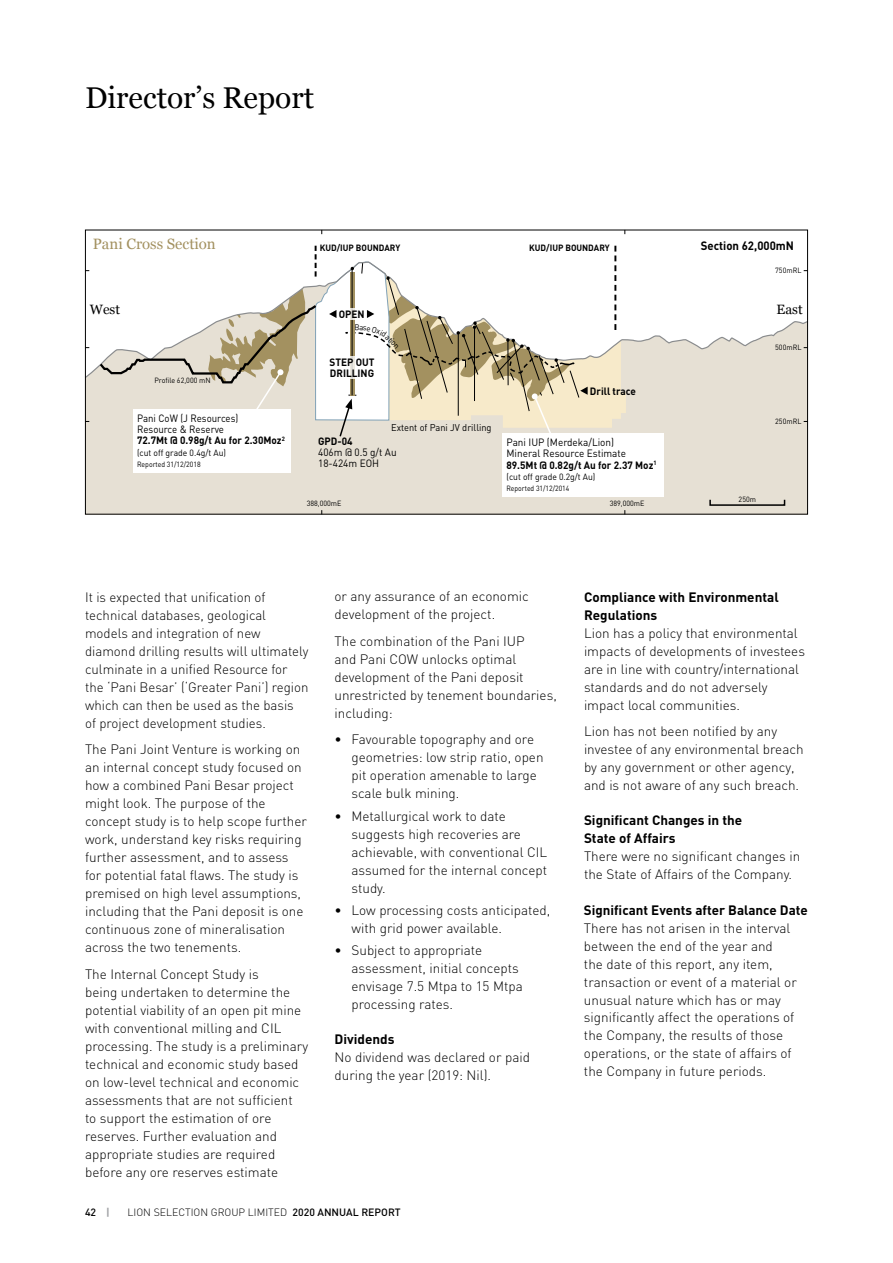
<style>
.page{position:relative;width:893px;height:1263px;background:#fff}
.page>*{position:absolute;margin:0;border:0;box-sizing:border-box;transform-origin:0 0}
.t1{font:30px "Georgia";color:#000}
.t2{font:15px "Georgia";color:#a39160}
.t3{font:300 13.5px/18px "DIN";color:#000}
.t4{font:700 13.5px/18px "DIN";color:#000}
.t5{font:13.5px "Georgia";color:#000}
.t6{font:700 12px "DIN";color:#000;scale:.95 1}
.t7{font:10.5px/11.2px "DIN";color:#000;scale:.95 1}
.t8{font:10.5px/11.2px "DIN";color:#000;scale:.92 1}
.t9{font:300 10.5px "DIN";color:#000}
.t10{font:700 10.5px/10.5px "DIN";color:#000;scale:.95 1}
.t11{font:500 10.5px "DIN";color:#000}
.t12{font:9.75px "DIN";color:#000;scale:.95 1}
.t13{font:9px "DIN";color:#000;scale:.95 1}
.t14{font:700 9px "DIN";color:#000;scale:.95 1}
.t15{font:7.5px "DIN";color:#000;scale:.95 1}
.t16{font:7.5px "DIN";color:#000;scale:.92 1}
.t17{font:7.5px "DIN";color:#000;scale:.91 1}
.s1{font-weight:700}
.s2{font-weight:700;color:#9d9fa2}
.s3{font-weight:500}
</style>
<div class="page">
<div style="left:87px;top:379px;width:719px;height:133px;background:#e6e0d4"></div>
<svg style="left:87px;top:270px;width:719px;height:109px"></svg>
<div style="left:133px;top:409px;width:157px;height:64px;background:#fff"></div>
<div style="left:502px;top:433px;width:162px;height:64px;background:#fff"></div>
<div style="left:709px;top:499px;width:76px;height:7px;border:2px solid #000"></div>
<svg style="left:98px;top:246px;width:528px;height:195px"></svg>
<h1 class="t1" style="left:85px;top:75px;width:230px">Director’s Report</h1>
<p class="t2" style="left:93px;top:233px;width:125px">Pani Cross Section</p>
<p class="t14" style="left:320px;top:242px;width:86px">KUD/IUP BOUNDARY</p>
<p class="t14" style="left:529px;top:242px;width:86px">KUD/IUP BOUNDARY</p>
<p class="t6" style="left:701px;top:237px;width:100px">Section 62,000mN</p>
<p class="t15" style="left:775px;top:266px;width:29px">750mRL</p>
<p class="t5" style="left:90px;top:300px;width:32px">West</p>
<p class="t5" style="left:776px;top:300px;width:28px">East</p>
<p class="t10" style="left:339px;top:309px;width:29px">OPEN</p>
<p class="t15" style="left:154px;top:375px;width:61px">Profile 62,000 mN</p>
<p class="t8" style="left:137px;top:412px;width:162px">Pani CoW (J Resources)<br>Resource &amp; Reserve<br><span class="s1">72.7Mt @ 0.98g/t Au for 2.30Moz</span><sup>2</sup></p>
<p class="t13" style="left:137px;top:447px;width:95px">(cut off grade 0.4g/t Au)</p>
<p class="t16" style="left:137px;top:459px;width:71px">Reported 31/12/2018</p>
<p class="t10" style="left:330px;top:357px;width:49px">STEP OUT<br>DRILLING</p>
<p class="t12" style="left:391px;top:421px;width:107px">Extent of Pani JV drilling</p>
<p class="t10" style="left:318px;top:435px;width:38px">GPD-04</p>
<p class="t7" style="left:318px;top:447px;width:84px">406m @ 0.5 g/t Au<br>18-424m EOH</p>
<p class="t10" style="left:590px;top:385px;width:50px">Drill trace</p>
<p class="t7" style="left:506px;top:436px;width:160px">Pani IUP (Merdeka/Lion)<br>Mineral Resource Estimate<br><span class="s1">89.5Mt @ 0.82g/t Au for 2.37 Moz</span><sup>1</sup></p>
<p class="t13" style="left:506px;top:471px;width:95px">(cut off grade 0.2g/t Au)</p>
<p class="t17" style="left:506px;top:484px;width:71px">Reported 31/12/2014</p>
<p class="t15" style="left:307px;top:499px;width:38px">388,000mE</p>
<p class="t15" style="left:610px;top:499px;width:38px">389,000mE</p>
<p class="t15" style="left:775px;top:343px;width:29px">500mRL</p>
<p class="t15" style="left:775px;top:417px;width:29px">250mRL</p>
<p class="t15" style="left:739px;top:494px;width:20px">250m</p>
<p class="t3" style="left:85px;top:588px;width:225px">It is expected that unification of technical databases, geological models and integration of new diamond drilling results will ultimately culminate in a unified Resource for the ‘Pani Besar’ (‘Greater Pani’) region which can then be used as the basis<br>of project development studies.</p>
<p class="t3" style="left:85px;top:740px;width:223px">The Pani Joint Venture is working on an internal concept study focused on how a combined Pani Besar project might look. The purpose of the concept study is to help scope further work, understand key risks requiring further assessment, and to assess for potential fatal flaws. The study is premised on high level assumptions, including that the Pani deposit is one continuous zone of mineralisation across the two tenements.</p>
<p class="t3" style="left:85px;top:964px;width:225px">The Internal Concept Study is<br>being undertaken to determine the potential viability of an open pit mine with conventional milling and CIL processing. The study is a preliminary technical and economic study based on low-level technical and economic assessments that are not sufficient<br>to support the estimation of ore reserves. Further evaluation and appropriate studies are required before any ore reserves estimate</p>
<p class="t3" style="left:334px;top:587px;width:196px">or any assurance of an economic development of the project.</p>
<p class="t3" style="left:334px;top:632px;width:224px">The combination of the Pani IUP<br>and Pani COW unlocks optimal development of the Pani deposit unrestricted by tenement boundaries, including:</p>
<p class="t3" style="left:352px;top:730px;width:194px;text-indent:-17px">• Favourable topography and ore geometries: low strip ratio, open pit operation amenable to large scale bulk mining.</p>
<p class="t3" style="left:352px;top:807px;width:197px;text-indent:-17px">• Metallurgical work to date suggests high recoveries are achievable, with conventional CIL assumed for the internal concept study.</p>
<p class="t3" style="left:352px;top:901px;width:200px;text-indent:-17px">• Low processing costs anticipated, with grid power available.</p>
<p class="t3" style="left:352px;top:941px;width:173px;text-indent:-17px">• Subject to appropriate assessment, initial concepts envisage 7.5 Mtpa to 15 Mtpa processing rates.</p>
<p class="t4" style="left:334px;top:1030px;width:62px">Dividends</p>
<p class="t3" style="left:334px;top:1048px;width:197px">No dividend was declared or paid during the year (2019: Nil).</p>
<p class="t11" style="left:85px;top:1206px;width:26px">42 <span class="s2">|</span></p>
<p class="t9" style="left:128px;top:1206px;width:275px">LION SELECTION GROUP LIMITED <span class="s3">2020 ANNUAL REPORT</span></p>
<p class="t4" style="left:584px;top:587px;width:196px">Compliance with Environmental<br>Regulations</p>
<p class="t3" style="left:584px;top:624px;width:223px">Lion has a policy that environmental impacts of developments of investees are in line with country/international standards and do not adversely impact local communities.</p>
<p class="t3" style="left:584px;top:722px;width:221px">Lion has not been notified by any investee of any environmental breach by any government or other agency, and is not aware of any such breach.</p>
<p class="t4" style="left:584px;top:811px;width:160px">Significant Changes in the<br>State of Affairs</p>
<p class="t3" style="left:584px;top:847px;width:218px">There were no significant changes in the State of Affairs of the Company.</p>
<p class="t4" style="left:584px;top:900px;width:225px">Significant Events after Balance Date</p>
<p class="t3" style="left:584px;top:918px;width:214px">There has not arisen in the interval between the end of the year and<br>the date of this report, any item, transaction or event of a material or unusual nature which has or may significantly affect the operations of the Company, the results of those operations, or the state of affairs of the Company in future periods.</p>
</div>
